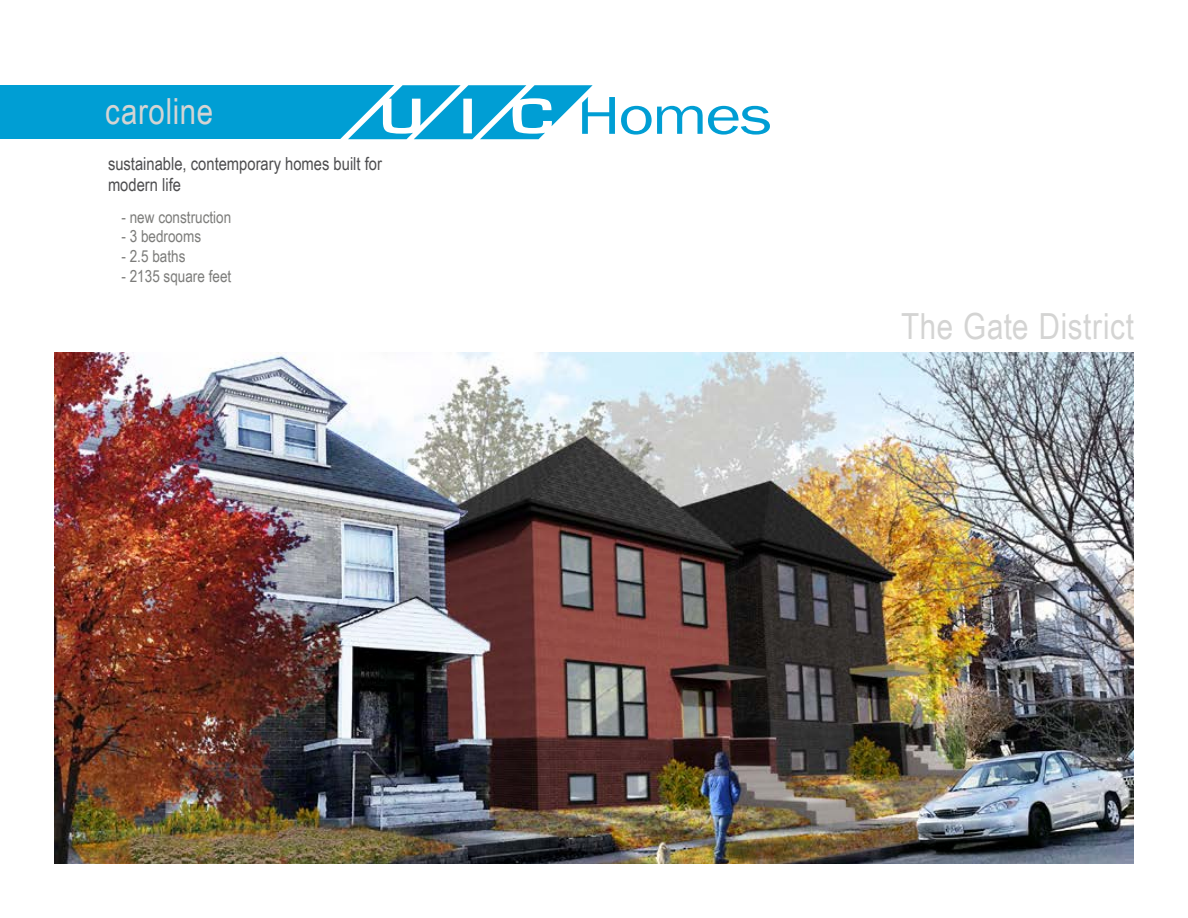
<style>
.page{position:relative;width:1188px;height:918px;background:#fff}
.page>*{position:absolute;margin:0;border:0;box-sizing:border-box;transform-origin:0 0}
.t1{font:36px "Arial Narrow";letter-spacing:.015em;color:#d4d4d3}
.t2{font:18px/21.6px "Arial Narrow";color:#4d4d4f}
.t3{font:16.5px "Arial Narrow";color:#7c7c7a}
</style>
<div class="page">
<div style="left:0;top:85px;width:405px;height:54px;background:#009ed4"></div>
<svg style="left:340px;top:85px;width:430px;height:55px"></svg>
<img style="left:54px;top:352px;width:1080px;height:512px">
<h1 class="t1" style="left:105px;top:85px;width:109px">caroline</h1>
<p class="t2" style="left:108px;top:152px;width:276px">sustainable, contemporary homes built for modern life</p>
<p class="t3" style="left:122px;top:205px;width:111px">- new construction</p>
<p class="t3" style="left:122px;top:225px;width:81px">- 3 bedrooms</p>
<p class="t3" style="left:122px;top:244px;width:65px">- 2.5 baths</p>
<p class="t3" style="left:122px;top:264px;width:111px">- 2135 square feet</p>
<h1 class="t1" style="left:901px;top:299px;width:234px">The Gate District</h1>
</div>
